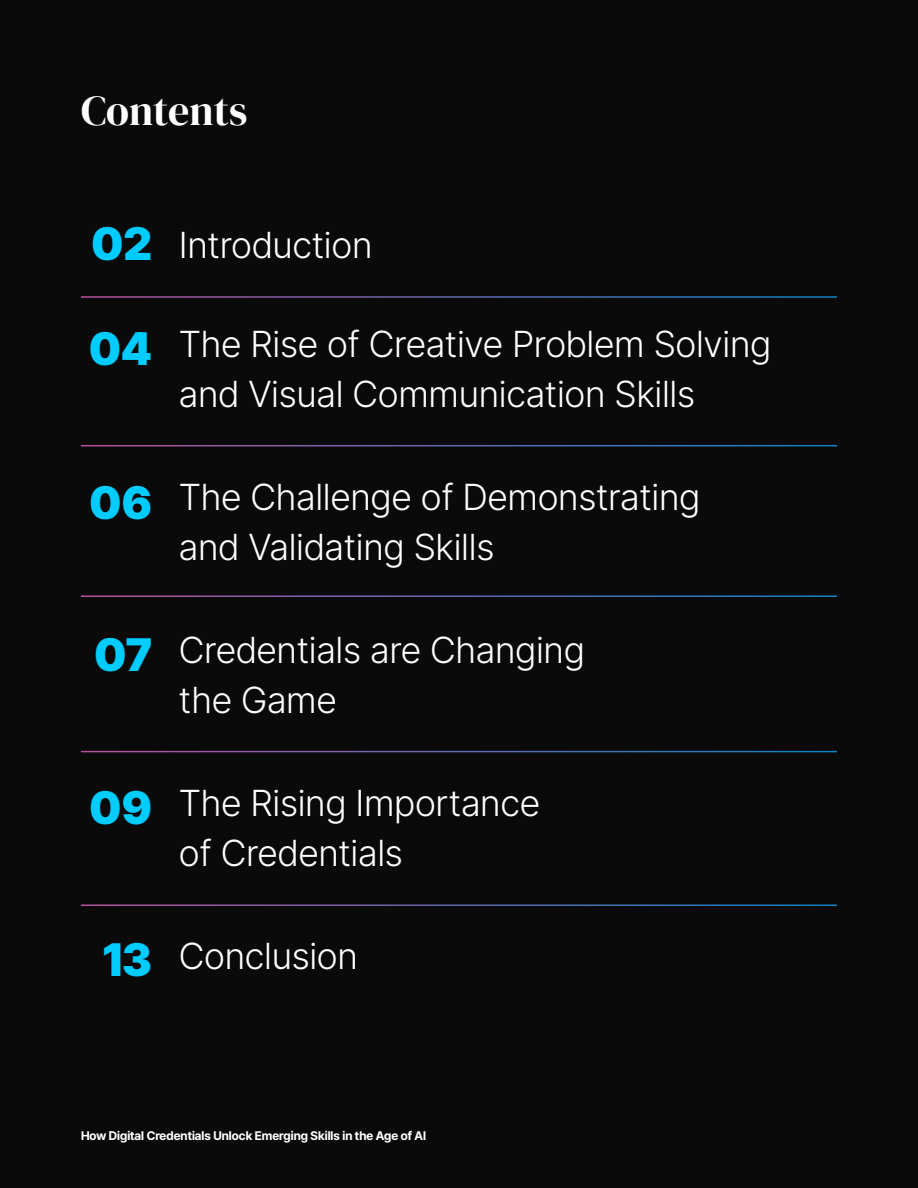
<style>
.page{position:relative;width:918px;height:1188px;background:#0a0a0a}
.page>*{position:absolute;margin:0;border:0;box-sizing:border-box;transform-origin:0 0}
.t1{font:900 45px "Inter Tight";letter-spacing:.01em;color:#0cf}
.t2{font:42px "DM Serif Display";color:#fff}
.t3{font:300 36px/49.5px "Inter Tight";letter-spacing:.01em;color:#fff}
.t4{font:700 12px "Inter Tight";letter-spacing:.005em;color:#fff}
</style>
<div class="page">
<hr style="left:81px;top:296px;width:756px;height:2px;background:#fff">
<hr style="left:81px;top:445px;width:756px;height:1px;background:#fff">
<hr style="left:81px;top:596px;width:756px;height:1px;background:#fff">
<hr style="left:81px;top:751px;width:756px;height:1px;background:#fff">
<hr style="left:81px;top:904px;width:756px;height:2px;background:#fff">
<p class="t2" style="left:81px;top:86px;width:168px">Contents</p>
<p class="t1" style="left:92px;top:209px;width:62px">02</p>
<p class="t1" style="left:89px;top:314px;width:64px">04</p>
<p class="t3" style="left:179px;top:220px;width:194px">Introduction</p>
<p class="t3" style="left:179px;top:319px;width:593px">The Rise of Creative Problem Solving and Visual Communication Skills</p>
<p class="t1" style="left:89px;top:468px;width:64px">06</p>
<p class="t1" style="left:95px;top:620px;width:59px">07</p>
<p class="t3" style="left:179px;top:472px;width:522px">The Challenge of Demonstrating and Validating Skills</p>
<p class="t3" style="left:179px;top:625px;width:407px">Credentials are Changing the Game</p>
<p class="t1" style="left:89px;top:773px;width:64px">09</p>
<p class="t3" style="left:179px;top:778px;width:362px">The Rising Importance of Credentials</p>
<p class="t1" style="left:103px;top:925px;width:51px">13</p>
<p class="t3" style="left:179px;top:931px;width:180px">Conclusion</p>
<p class="t4" style="left:81px;top:1127px;width:347px">How Digital Credentials Unlock Emerging Skills in the Age of AI</p>
</div>
